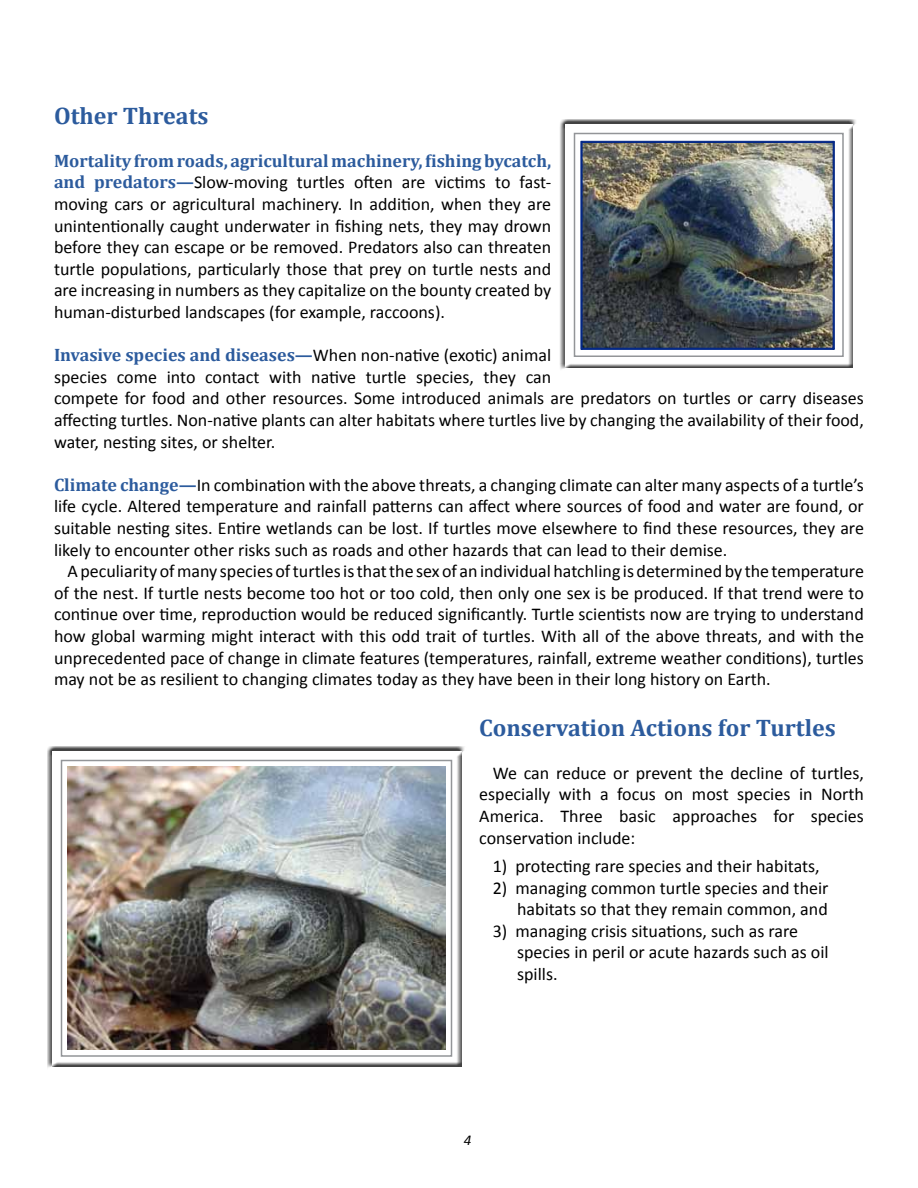
<style>
.page{position:relative;width:918px;height:1188px;background:#fff}
.page>*{position:absolute;margin:0;border:0;box-sizing:border-box;transform-origin:0 0}
.t1{font:700 24px "Cambria";color:#2c5b9d}
.t2{font:18px/21.6px "Calibri";color:#000;text-align:justify}
.t3{font:700 18px "Cambria";color:#2c5b9d}
.t4{font:italic 15px "Calibri";color:#000}
.s1{font-family:"Cambria";font-weight:700;color:#2c5b9d}
</style>
<div class="page">
<div style="left:560px;top:121px;width:298px;height:253px;background:#000;opacity:.75"></div>
<div style="left:574px;top:133px;width:270px;height:224px;border:2px solid #939598"></div>
<div style="left:48px;top:748px;width:419px;height:325px;background:#000;opacity:.75"></div>
<div style="left:61px;top:760px;width:391px;height:297px;border:2px solid #939598"></div>
<img style="left:581px;top:141px;width:253px;height:208px">
<img style="left:68px;top:766px;width:378px;height:284px">
<h1 class="t1" style="left:54px;top:101px;width:156px">Other Threats</h1>
<p class="t3" style="left:54px;top:150px;width:499px">Mortality from roads, agricultural machinery, fishing bycatch,</p>
<p class="t2" style="left:54px;top:171px;width:499px"><span class="s1">and predators—</span>Slow-moving turtles often are victims to fast&shy;moving cars or agricultural machinery. In addition, when they are unintentionally caught underwater in fishing nets, they may drown before they can escape or be removed. Predators also can threaten turtle populations, particularly those that prey on turtle nests and are increasing in numbers as they capitalize on the bounty created by human-disturbed landscapes (for example, raccoons).</p>
<p class="t2" style="left:54px;top:344px;width:811px;text-align:left"><span class="s1">Invasive species and diseases—</span>When non-native (exotic) animal<br>species come into contact with native turtle species, they can<br>compete for food and other resources. Some introduced animals are predators on turtles or carry diseases affecting turtles. Non-native plants can alter habitats where turtles live by changing the availability of their food, water, nesting sites, or shelter.</p>
<p class="t2" style="left:54px;top:473px;width:811px"><span class="s1">Climate change—</span>In combination with the above threats, a changing climate can alter many aspects of a turtle’s life cycle. Altered temperature and rainfall patterns can affect where sources of food and water are found, or suitable nesting sites. Entire wetlands can be lost. If turtles move elsewhere to find these resources, they are likely to encounter other risks such as roads and other hazards that can lead to their demise.</p>
<p class="t2" style="left:54px;top:560px;width:811px;text-indent:14px">A peculiarity of many species of turtles is that the sex of an individual hatchling is determined by the temperature of the nest. If turtle nests become too hot or too cold, then only one sex is be produced. If that trend were to continue over time, reproduction would be reduced significantly. Turtle scientists now are trying to understand how global warming might interact with this odd trait of turtles. With all of the above threats, and with the unprecedented pace of change in climate features (temperatures, rainfall, extreme weather conditions), turtles may not be as resilient to changing climates today as they have been in their long history on Earth.</p>
<h1 class="t1" style="left:479px;top:713px;width:358px">Conservation Actions for Turtles</h1>
<p class="t2" style="left:479px;top:761px;width:386px;text-indent:14px">We can reduce or prevent the decline of turtles, especially with a focus on most species in North America. Three basic approaches for species conservation include:</p>
<p class="t2" style="left:493px;top:854px;width:328px">1) protecting rare species and their habitats,</p>
<p class="t2" style="left:493px;top:876px;width:337px;text-align:right">2) managing common turtle species and their habitats so that they remain common, and</p>
<p class="t2" style="left:517px;top:919px;width:313px;text-align:left;text-indent:-24px">3) managing crisis situations, such as rare species in peril or acute hazards such as oil spills.</p>
<p class="t4" style="left:464px;top:1131px;width:9px">4</p>
</div>
